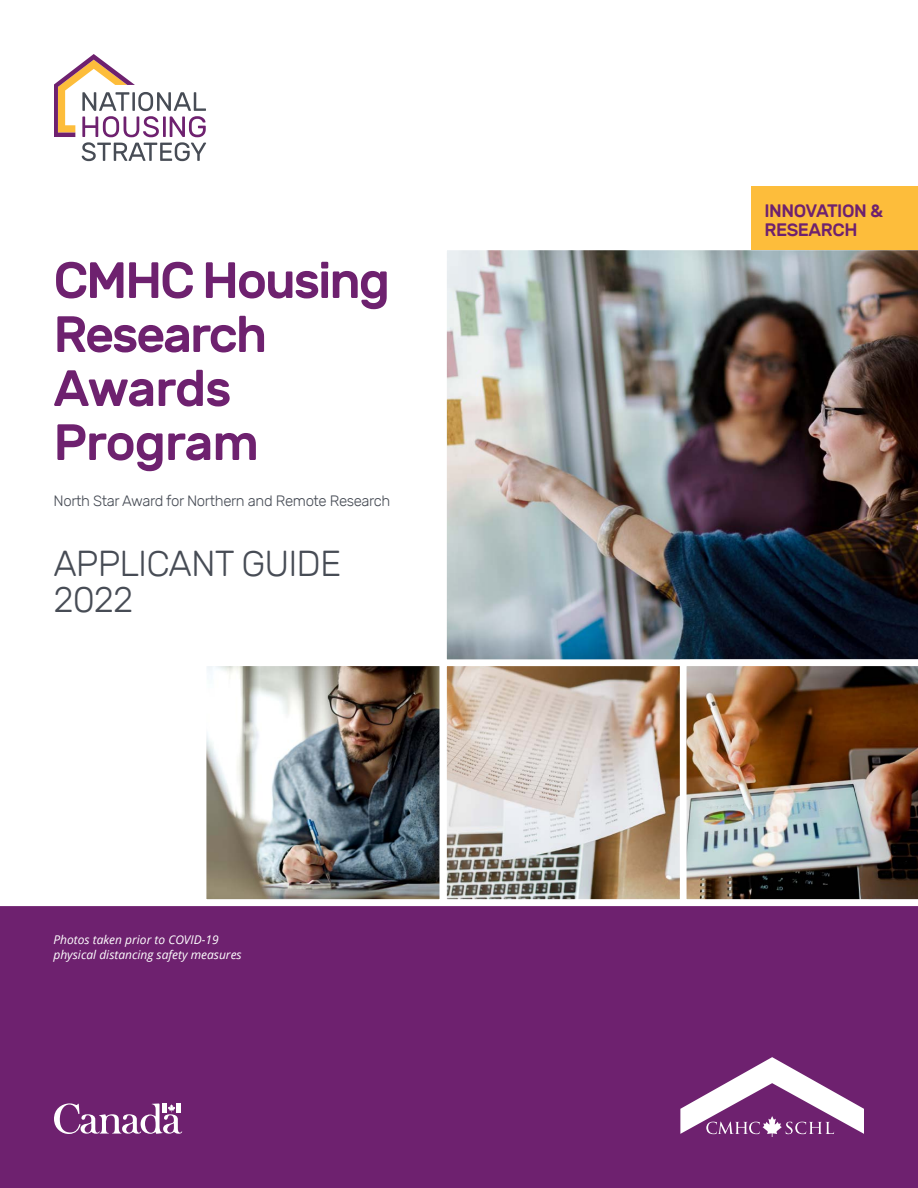
<style>
.page{position:relative;width:918px;height:1188px;background:#fff}
.page>*{position:absolute;margin:0;border:0;box-sizing:border-box;transform-origin:0 0}
.H1_Cover_Title{font:500 51px/54px "Rubik";letter-spacing:-.045em;color:#6e216f}
.P_Cover_Body1{font:300 36px/36px "Rubik";letter-spacing:-.025em;color:#474c55}
.t1{font:500 18px/19.5px "Rubik";letter-spacing:-.025em;color:#6e216f}
.P_Cover_Body2{font:300 15px "Rubik";letter-spacing:-.025em;color:#474c55}
.t2{font:italic 12px/15px "Open Sans";color:#fff}
</style>
<div class="page">
<div style="left:0;top:906px;width:918px;height:282px;background:#6e216f"></div>
<img style="left:208px;top:667px;width:230px;height:231px">
<div style="left:200px;top:659px;width:246px;height:247px;border:7px solid #fff"></div>
<img style="left:448px;top:667px;width:231px;height:231px">
<div style="left:440px;top:659px;width:247px;height:247px;border:7px solid #fff"></div>
<img style="left:440px;top:250px;width:478px;height:416px">
<img style="left:680px;top:659px;width:238px;height:247px">
<svg style="left:680px;top:1057px;width:184px;height:80px"></svg>
<div style="left:53px;top:935px;width:199px;height:33px;background:#6e216f"></div>
<svg style="left:54px;top:54px;width:152px;height:107px"></svg>
<div style="left:751px;top:186px;width:167px;height:64px;background:#fdbd3b"></div>
<svg style="left:54px;top:1103px;width:128px;height:31px"></svg>
<div style="left:162px;top:1103px;width:5px;height:10px;background:#fff"></div>
<div style="left:176px;top:1103px;width:5px;height:10px;background:#fff"></div>
<h1 class="H1_Cover_Title" style="left:53px;top:254px;width:338px">CMHC Housing<br>Research<br>Awards<br>Program</h1>
<p class="P_Cover_Body2" style="left:53px;top:493px;width:339px">North Star Award for Northern and Remote Research</p>
<p class="P_Cover_Body1" style="left:53px;top:546px;width:289px">APPLICANT GUIDE<br>2022</p>
<p class="t2" style="left:53px;top:932px;width:190px">Photos taken prior to COVID-19 physical distancing safety measures</p>
<p class="t1" style="left:765px;top:201px;width:120px">INNOVATION &amp;<br>RESEARCH</p>
</div>
